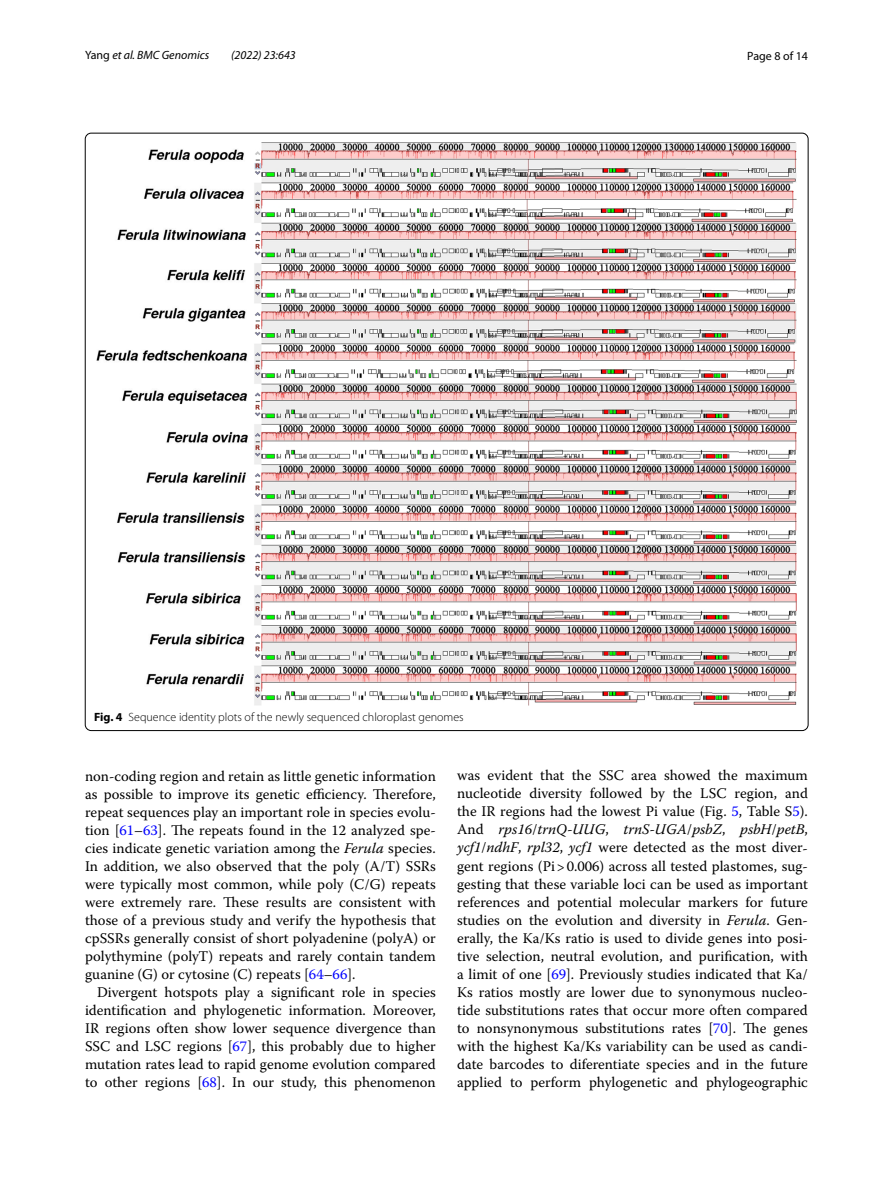
<style>
.page{position:relative;width:893px;height:1187px;background:#fff}
.page>*{position:absolute;margin:0;border:0;box-sizing:border-box;transform-origin:0 0}
.t1{font:14.7px/18px "Warnock Pro";color:#000;text-align:justify}
.t2{font:300 12px "Myriad Pro";color:#000}
.t3{font:italic 12px "Myriad Pro";color:#000}
.t4{font:12px "Myriad Pro";color:#000}
.s1{font-style:normal}
.s2{font-weight:700}
.s3{color:#00f}
.s4{font-style:italic}
</style>
<div class="page">
<img style="left:96px;top:142px;width:701px;height:563px">
<p class="t3" style="left:85px;top:48px;width:126px"><span class="s1">Yang</span> et al. BMC Genomics</p>
<p class="t3" style="left:231px;top:48px;width:66px">(2022) 23:643</p>
<p class="t4" style="left:747px;top:48px;width:62px">Page 8 of 14</p>
<p class="t2" style="left:94px;top:710px;width:371px"><span class="s2">Fig. 4</span> Sequence identity plots of the newly sequenced chloroplast genomes</p>
<p class="t1" style="left:85px;top:766px;width:352px">non-coding region and retain as little genetic information as possible to improve its genetic efficiency. Therefore, repeat sequences play an important role in species evolu&shy;tion [<span class="s3">61</span>–<span class="s3">63</span>]. The repeats found in the 12 analyzed spe&shy;cies indicate genetic variation among the <span class="s4">Ferula</span> species.<br>In addition, we also observed that the poly (A/T) SSRs were typically most common, while poly (C/G) repeats were extremely rare. These results are consistent with those of a previous study and verify the hypothesis that cpSSRs generally consist of short polyadenine (polyA) or polythymine (polyT) repeats and rarely contain tandem guanine (G) or cytosine (C) repeats [<span class="s3">64</span>–<span class="s3">66</span>].</p>
<p class="t1" style="left:85px;top:982px;width:352px;text-indent:12px">Divergent hotspots play a significant role in species identification and phylogenetic information. Moreover, IR regions often show lower sequence divergence than SSC and LSC regions [<span class="s3">67</span>], this probably due to higher mutation rates lead to rapid genome evolution compared to other regions [<span class="s3">68</span>]. In our study, this phenomenon</p>
<p class="t1" style="left:457px;top:766px;width:352px">was evident that the SSC area showed the maximum nucleotide diversity followed by the LSC region, and the IR regions had the lowest Pi value (Fig. <span class="s3">5</span>, Table S<span class="s3">5</span>).<br>And <span class="s4">rps16</span>/<span class="s4">trnQ-UUG</span>, <span class="s4">trnS-UGA</span>/<span class="s4">psbZ</span>, <span class="s4">psbH</span>/<span class="s4">petB</span>, <span class="s4">ycf1</span>/<span class="s4">ndhF</span>, <span class="s4">rpl32</span>, <span class="s4">ycf1</span> were detected as the most diver&shy;gent regions (Pi&gt;0.006) across all tested plastomes, sug&shy;gesting that these variable loci can be used as important references and potential molecular markers for future studies on the evolution and diversity in <span class="s4">Ferula</span>. Gen&shy;erally, the Ka/Ks ratio is used to divide genes into posi&shy;tive selection, neutral evolution, and purification, with a limit of one [<span class="s3">69</span>]. Previously studies indicated that Ka/ Ks ratios mostly are lower due to synonymous nucleo&shy;tide substitutions rates that occur more often compared to nonsynonymous substitutions rates [<span class="s3">70</span>]. The genes with the highest Ka/Ks variability can be used as candi&shy;date barcodes to diferentiate species and in the future applied to perform phylogenetic and phylogeographic</p>
</div>
